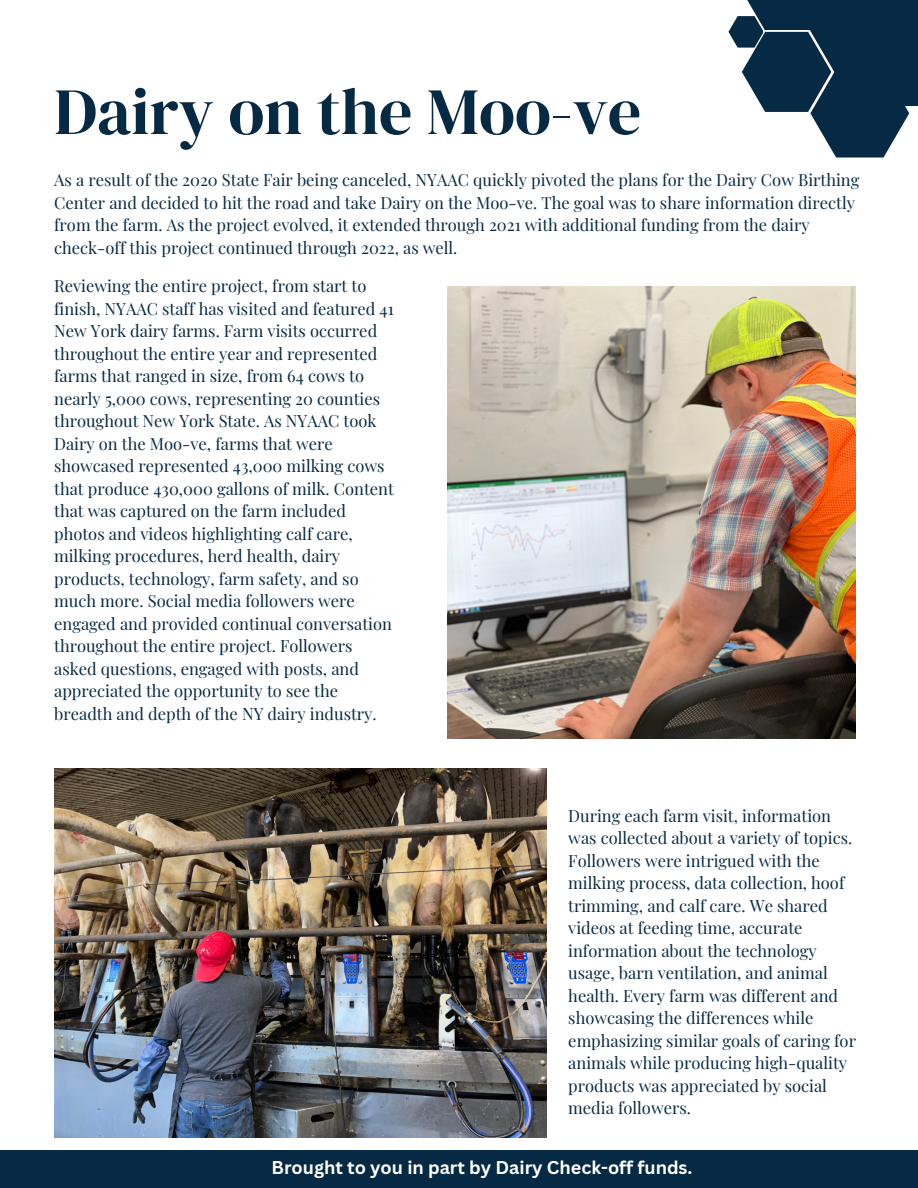
<style>
.page{position:relative;width:918px;height:1188px;background:#fff}
.page>*{position:absolute;margin:0;border:0;box-sizing:border-box;transform-origin:0 0}
.t1{font:66px "DM Serif Display";color:#072a44}
.t2{font:700 18px "Canva Sans";color:#fff}
.t3{font:16.5px/22.5px "Playfair Display";color:#072a44}
</style>
<div class="page">
<div style="left:792px;top:0;width:126px;height:106px;background:#072a44"></div>
<svg style="left:728px;top:16px;width:180px;height:142px"></svg>
<div style="left:739px;top:0;width:106px;height:30px;background:#072a44"></div>
<img style="left:447px;top:287px;width:409px;height:451px">
<img style="left:54px;top:769px;width:493px;height:369px">
<div style="left:0;top:1150px;width:918px;height:38px;background:#072a44"></div>
<h1 class="t1" style="left:54px;top:66px;width:589px">Dairy on the Moo-ve</h1>
<p class="t3" style="left:54px;top:168px;width:807px">As a result of the 2020 State Fair being canceled, NYAAC quickly pivoted the plans for the Dairy Cow Birthing Center and decided to hit the road and take Dairy on the Moo-ve. The goal was to share information directly from the farm. As the project evolved, it extended through 2021 with additional funding from the dairy check-off this project continued through 2022, as well.</p>
<p class="t3" style="left:54px;top:274px;width:341px">Reviewing the entire project, from start to finish, NYAAC staff has visited and featured 41<br>New York dairy farms. Farm visits occurred throughout the entire year and represented farms that ranged in size, from 64 cows to nearly 5,000 cows, representing 20 counties throughout New York State. As NYAAC took Dairy on the Moo-ve, farms that were showcased represented 43,000 milking cows that produce 430,000 gallons of milk. Content that was captured on the farm included photos and videos highlighting calf care, milking procedures, herd health, dairy products, technology, farm safety, and so much more. Social media followers were engaged and provided continual conversation throughout the entire project. Followers asked questions, engaged with posts, and appreciated the opportunity to see the breadth and depth of the NY dairy industry.</p>
<p class="t3" style="left:568px;top:804px;width:289px">During each farm visit, information was collected about a variety of topics.<br>Followers were intrigued with the milking process, data collection, hoof trimming, and calf care. We shared videos at feeding time, accurate information about the technology usage, barn ventilation, and animal health. Every farm was different and showcasing the differences while emphasizing similar goals of caring for animals while producing high-quality products was appreciated by social media followers.</p>
<p class="t2" style="left:271px;top:1155px;width:423px">Brought to you in part by Dairy Check-off funds.</p>
</div>
